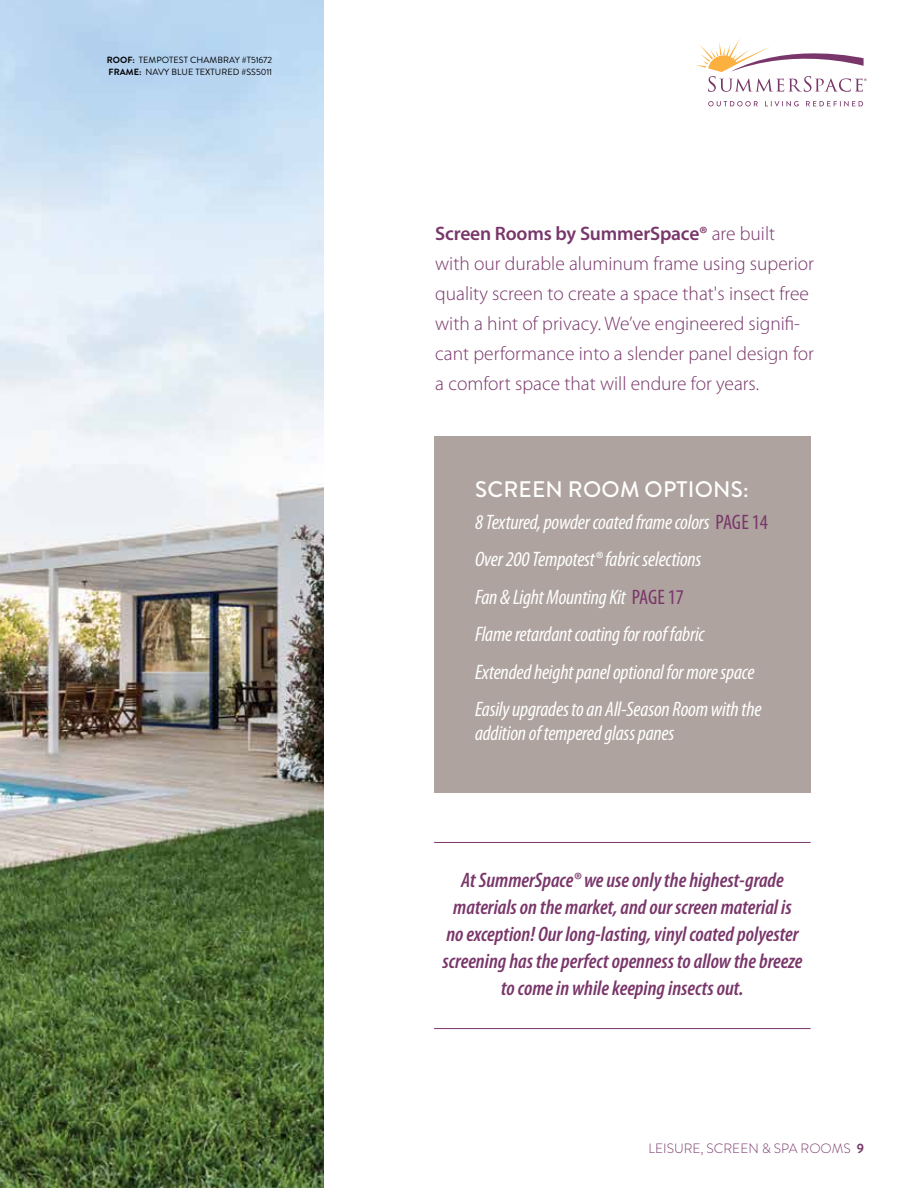
<style>
.page{position:relative;width:918px;height:1188px;background:#fff}
.page>*{position:absolute;margin:0;border:0;box-sizing:border-box;transform-origin:0 0}
.t1{font:500 22.5px "Brandon Grotesque";letter-spacing:.01em;color:#fff}
.t2{font:italic condensed 21px/37.5px "Myriad Pro";letter-spacing:-.01em;color:#fff}
.t3{font:italic 600 condensed 21px/27px "Myriad Pro";color:#79366a;text-align:center}
.t4{font:300 19.5px/30px "Myriad Pro";color:#79366a}
.t5{font:300 13.5px "Brandon Grotesque";color:#79366a}
.t6{font:9px/12px "Brandon Grotesque";letter-spacing:.01em;color:#000}
.s1{font-weight:700}
.s2{font-weight:600}
.s3{font-style:normal;color:#79366a}
</style>
<div class="page">
<svg style="left:696px;top:38px;width:171px;height:54px"></svg>
<svg style="left:708px;top:101px;width:50px;height:5px"></svg>
<svg style="left:765px;top:101px;width:34px;height:5px"></svg>
<svg style="left:806px;top:101px;width:57px;height:5px"></svg>
<img style="left:0;top:0;width:324px;height:1188px">
<hr style="left:434px;top:842px;width:377px;height:1px;background:#79366a">
<hr style="left:434px;top:1028px;width:377px;height:1px;background:#79366a">
<div style="left:434px;top:436px;width:377px;height:357px;background:#aea39e"></div>
<p class="t6" style="left:107px;top:54px;width:167px"><span class="s1">ROOF:</span> TEMPOTEST CHAMBRAY #T51672<br><span class="s1">FRAME:</span> NAVY BLUE TEXTURED #SS5011</p>
<p class="t4" style="left:435px;top:219px;width:380px"><span class="s2">Screen Rooms by SummerSpace®</span> are built with our durable aluminum frame using superior quality screen to create a space that's insect free with a hint of privacy. We’ve engineered signifi&shy;cant performance into a slender panel design for a comfort space that will endure for years.</p>
<p class="t1" style="left:475px;top:473px;width:275px">SCREEN ROOM OPTIONS:</p>
<p class="t2" style="left:475px;top:504px;width:294px">8 Textured, powder coated frame colors <span class="s3">PAGE 14<br></span>Over 200 Tempotest® fabric selections<br>Fan &amp; Light Mounting Kit <span class="s3">PAGE 17<br></span>Flame retardant coating for roof fabric<br>Extended height panel optional for more space Easily upgrades to an All-Season Room with the</p>
<p class="t2" style="left:475px;top:715px;width:201px">addition of tempered glass panes</p>
<p class="t3" style="left:442px;top:867px;width:361px">At SummerSpace® we use only the highest-grade materials on the market, and our screen material is no exception! Our long-lasting, vinyl coated polyester screening has the perfect openness to allow the breeze to come in while keeping insects out.</p>
<p class="t5" style="left:648px;top:1139px;width:217px">LEISURE, SCREEN &amp; SPA ROOMS <span class="s1">9</span></p>
</div>
